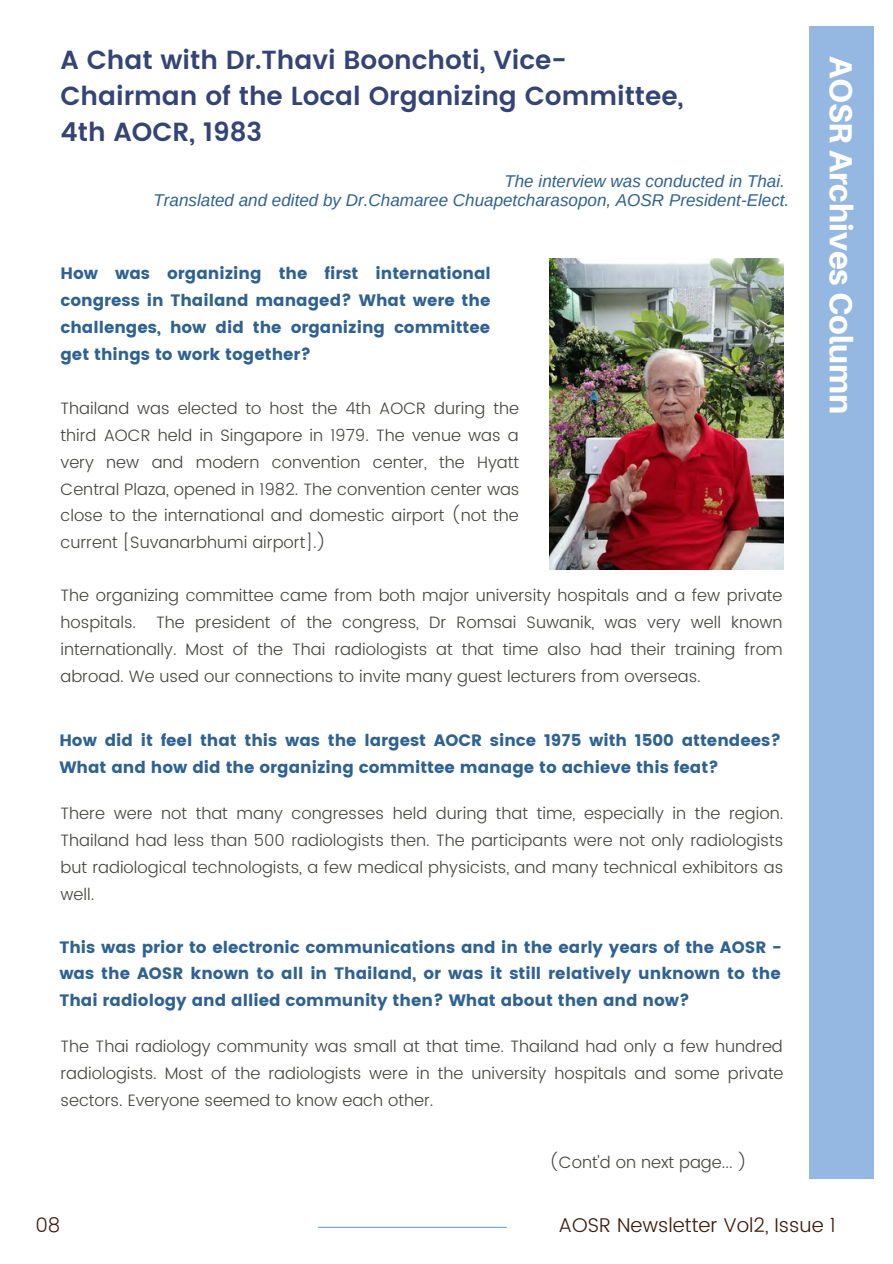
<style>
.page{position:relative;width:893px;height:1264px;background:#fff}
.page>*{position:absolute;margin:0;border:0;box-sizing:border-box;transform-origin:0 0}
.t1{font:800 31.95px "Aileron";color:#fff}
.t2{font:600 26.1px/36px "Poppins";color:#344474}
.t3{font:300 19.95px "Poppins";color:#3c1a0c}
.t4{font:italic 17.1px "Arimo";color:#2f6291}
.t5{font:300 16.5px/27px "Poppins";color:#444440;text-align:justify}
.t6{font:16.5px/27px "Poppins";color:#2f6291;text-align:justify}
</style>
<div class="page">
<hr style="left:318px;top:1226px;width:189px;height:1px;background:#74a3d9">
<div style="left:809px;top:26px;width:64px;height:1152px;background:#94b8e1"></div>
<img style="left:549px;top:258px;width:234px;height:311px">
<p class="t2" style="left:60px;top:42px;width:624px">A Chat with Dr.Thavi Boonchoti, Vice-<br>Chairman of the Local Organizing Committee,<br>4th AOCR, 1983</p>
<p class="t1" style="left:860px;top:56px;width:360px;rotate:90deg">AOSR Archives Column</p>
<p class="t4" style="left:504px;top:171px;width:282px">The interview was conducted in Thai.</p>
<p class="t4" style="left:153px;top:190px;width:637px">Translated and edited by Dr.Chamaree Chuapetcharasopon, AOSR President-Elect.</p>
<p class="t6" style="left:60px;top:260px;width:432px">How was organizing the first international congress in Thailand managed? What were the challenges, how did the organizing committee get things to work together?</p>
<p class="t5" style="left:60px;top:394px;width:460px">Thailand was elected to host the 4th AOCR during the third AOCR held in Singapore in 1979. The venue was a very new and modern convention center, the Hyatt Central Plaza, opened in 1982. The convention center was close to the international and domestic airport (not the current [Suvanarbhumi airport].)</p>
<p class="t5" style="left:60px;top:582px;width:723px">The organizing committee came from both major university hospitals and a few private hospitals. The president of the congress, Dr Romsai Suwanik, was very well known internationally. Most of the Thai radiologists at that time also had their training from abroad. We used our connections to invite many guest lecturers from overseas.</p>
<p class="t6" style="left:59px;top:726px;width:723px">How did it feel that this was the largest AOCR since 1975 with 1500 attendees?<br>What and how did the organizing committee manage to achieve this feat?</p>
<p class="t5" style="left:60px;top:799px;width:724px">There were not that many congresses held during that time, especially in the region.<br>Thailand had less than 500 radiologists then. The participants were not only radiologists but radiological technologists, a few medical physicists, and many technical exhibitors as well.</p>
<p class="t6" style="left:59px;top:933px;width:723px">This was prior to electronic communications and in the early years of the AOSR - was the AOSR known to all in Thailand, or was it still relatively unknown to the Thai radiology and allied community then? What about then and now?</p>
<p class="t5" style="left:60px;top:1033px;width:724px">The Thai radiology community was small at that time. Thailand had only a few hundred radiologists. Most of the radiologists were in the university hospitals and some private sectors. Everyone seemed to know each other.</p>
<p class="t5" style="left:549px;top:1148px;width:199px">(Cont'd on next page... )</p>
<p class="t3" style="left:35px;top:1213px;width:27px">08</p>
<p class="t3" style="left:558px;top:1213px;width:278px">AOSR Newsletter Vol2, Issue 1</p>
</div>
